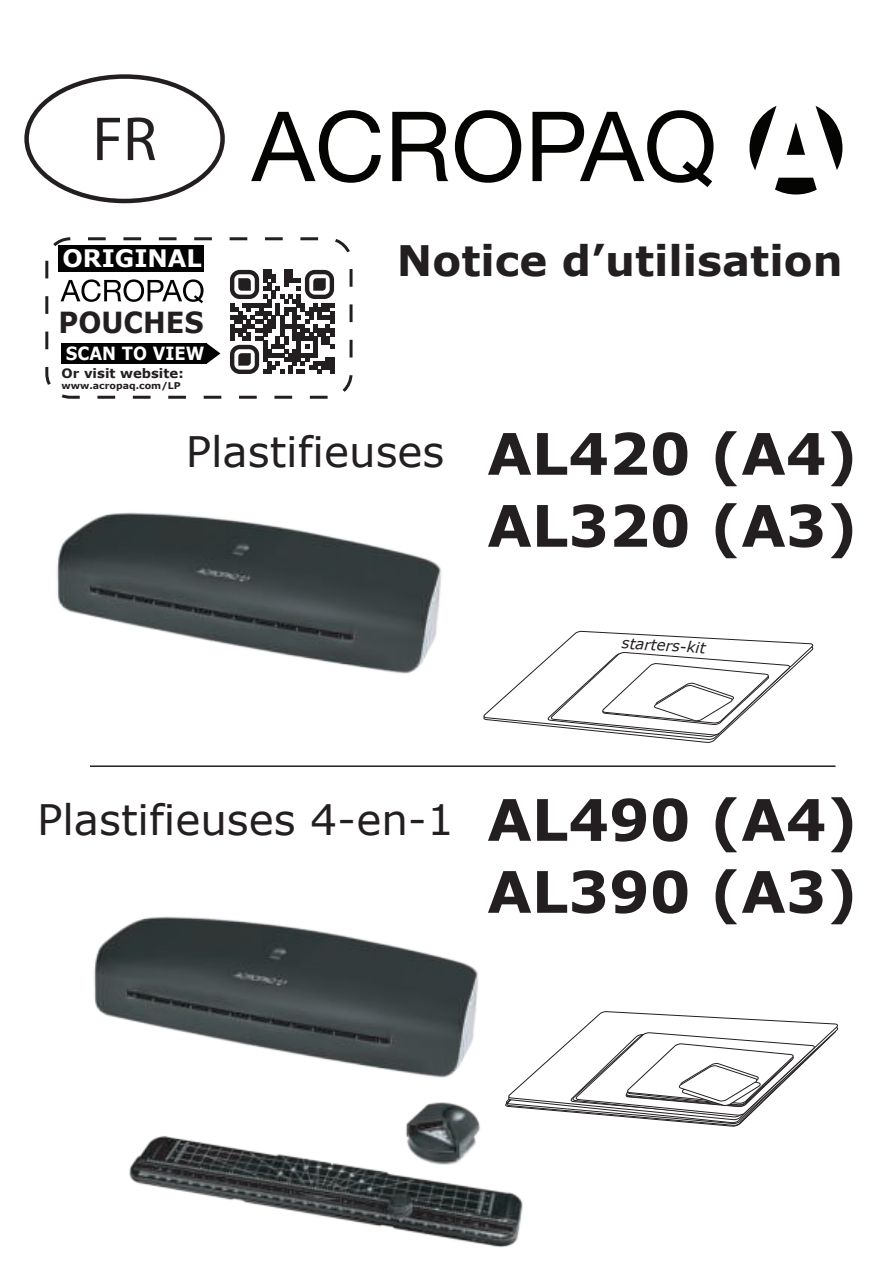
<style>
.page{position:relative;width:893px;height:1263px;background:#fff}
.page>*{position:absolute;margin:0;border:0;box-sizing:border-box;transform-origin:0 0}
.t1{font:62.7px "Myriad Pro";color:#231f20}
.t2{font:700 57.3px "Verdana";color:#231f20}
.t3{font:42px "Verdana";color:#231f20}
.t4{font:700 42px "Verdana";color:#231f20}
.t5{font:700 28.95px "Verdana";color:#231f20;scale:.94 1}
.t6{font:700 24.15px "Verdana";color:#fff}
.t7{font:700 18.15px "Verdana";color:#fff;scale:.91 1}
.t8{font:italic 15px "Verdana";color:#231f20}
.t9{font:700 13.05px "Verdana";color:#231f20}
.t10{font:700 9.3px "Verdana";color:#231f20}
.s1{font-weight:700;font-size:57.3px}
</style>
<div class="page">
<svg style="left:251px;top:110px;width:130px;height:73px"></svg>
<svg style="left:392px;top:112px;width:56px;height:69px"></svg>
<svg style="left:455px;top:110px;width:66px;height:73px"></svg>
<svg style="left:532px;top:110px;width:181px;height:77px"></svg>
<svg style="left:816px;top:106px;width:26px;height:64px"></svg>
<svg style="left:787px;top:123px;width:18px;height:32px"></svg>
<svg style="left:775px;top:178px;width:42px;height:17px"></svg>
<svg style="left:749px;top:106px;width:27px;height:64px"></svg>
<div style="left:24px;top:74px;width:201px;height:129px;border:4px solid #231f20;border-radius:50%"></div>
<div style="left:45px;top:237px;width:308px;height:162px;border:3px dashed #231f20;border-radius:24px"></div>
<div style="left:59px;top:245px;width:145px;height:27px;background:#030303"></div>
<div style="left:62px;top:343px;width:145px;height:21px;background:#030303"></div>
<svg style="left:207px;top:343px;width:13px;height:21px"></svg>
<svg style="left:230px;top:270px;width:104px;height:104px"></svg>
<svg style="left:61px;top:279px;width:143px;height:24px"></svg>
<img style="left:57px;top:512px;width:385px;height:162px">
<img style="left:94px;top:916px;width:385px;height:162px">
<img style="left:129px;top:1102px;width:394px;height:146px">
<hr style="left:90px;top:765px;width:746px;height:2px;background:#231f20">
<svg style="left:505px;top:1011px;width:333px;height:116px"></svg>
<svg style="left:483px;top:631px;width:330px;height:112px"></svg>
<h1 class="t1" style="left:92px;top:108px;width:66px">FR</h1>
<p class="t6" style="left:62px;top:249px;width:141px">ORIGINAL</p>
<p class="t5" style="left:59px;top:311px;width:156px">POUCHES</p>
<p class="t7" style="left:66px;top:346px;width:154px">SCAN TO VIEW</p>
<p class="t9" style="left:62px;top:368px;width:124px">Or visit website:</p>
<p class="t10" style="left:62px;top:382px;width:121px">www.acropaq.com/LP</p>
<p class="t4" style="left:397px;top:244px;width:447px">Notice d’utilisation</p>
<p class="t3" style="left:186px;top:435px;width:673px">Plastifieuses <span class="s1">AL420 (A4)</span></p>
<h2 class="t2" style="left:487px;top:503px;width:372px">AL320 (A3)</h2>
<p class="t8" style="left:622px;top:634px;width:85px;rotate:4deg">starters-kit</p>
<p class="t3" style="left:37px;top:803px;width:822px">Plastifieuses 4-en-1 <span class="s1">AL490 (A4)</span></p>
<h2 class="t2" style="left:487px;top:869px;width:372px">AL390 (A3)</h2>
</div>
